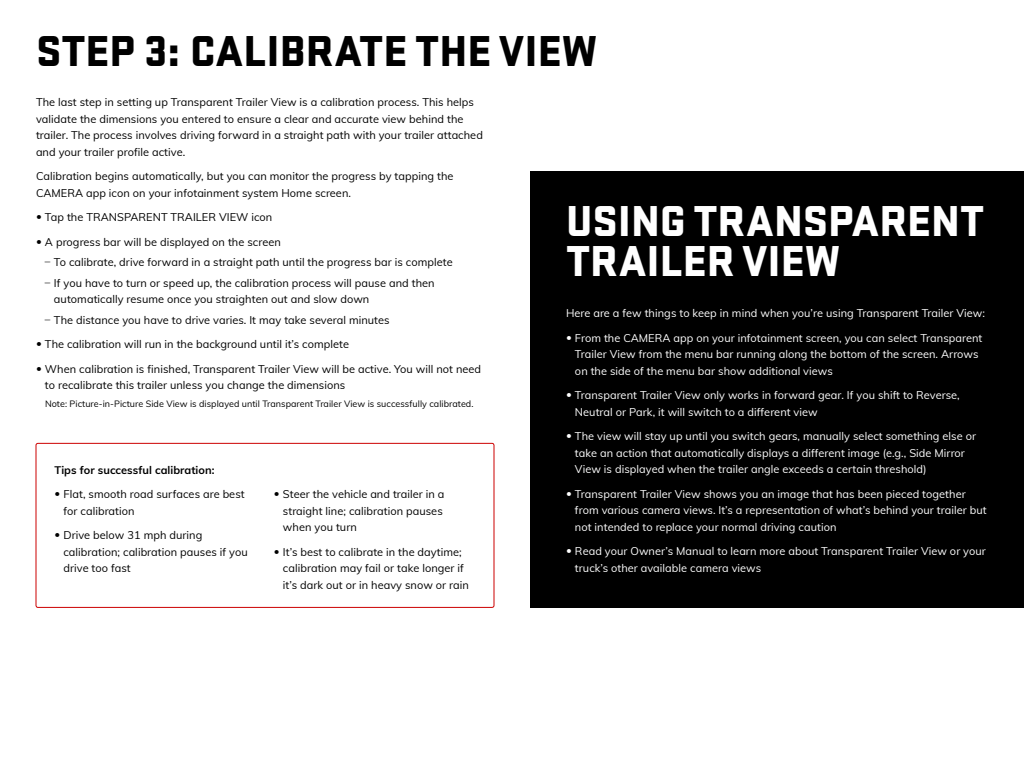
<style>
.page{position:relative;width:1024px;height:768px;background:#fff}
.page>*{position:absolute;margin:0;border:0;box-sizing:border-box;transform-origin:0 0}
.t1{font:900 45px/40px "Stratum GMC";color:#fff}
.t2{font:900 45px "Stratum GMC";color:#000}
.t3{font:11px/16.5px "Muli";letter-spacing:.005em;color:#000}
.t4{font:11px/16.5px "Muli";letter-spacing:.005em;color:#fff}
.t5{font:700 11px "Muli";letter-spacing:.005em;color:#000}
.t6{font:9px "Muli";letter-spacing:.005em;color:#000}
</style>
<div class="page">
<div style="left:530px;top:171px;width:494px;height:437px;background:#000"></div>
<div style="left:36px;top:443px;width:458px;height:165px;border:1px solid #c00;border-radius:2px"></div>
<h1 class="t2" style="left:36px;top:18px;width:563px">STEP 3: CALIBRATE THE VIEW</h1>
<p class="t3" style="left:36px;top:94px;width:448px">The last step in setting up Transparent Trailer View is a calibration process. This helps validate the dimensions you entered to ensure a clear and accurate view behind the trailer. The process involves driving forward in a straight path with your trailer attached and your trailer profile active.</p>
<p class="t3" style="left:36px;top:168px;width:419px">Calibration begins automatically, but you can monitor the progress by tapping the<br>CAMERA app icon on your infotainment system Home screen.</p>
<p class="t3" style="left:36px;top:209px;width:238px">• Tap the TRANSPARENT TRAILER VIEW icon</p>
<p class="t3" style="left:36px;top:233px;width:246px">• A progress bar will be displayed on the screen</p>
<p class="t3" style="left:45px;top:254px;width:409px">– To calibrate, drive forward in a straight path until the progress bar is complete</p>
<p class="t3" style="left:54px;top:274px;width:382px;text-indent:-9px">– If you have to turn or speed up, the calibration process will pause and then automatically resume once you straighten out and slow down</p>
<p class="t3" style="left:45px;top:311px;width:346px">– The distance you have to drive varies. It may take several minutes</p>
<p class="t3" style="left:36px;top:336px;width:315px">• The calibration will run in the background until it’s complete</p>
<p class="t3" style="left:45px;top:360px;width:438px;text-indent:-9px">• When calibration is finished, Transparent Trailer View will be active. You will not need to recalibrate this trailer unless you change the dimensions</p>
<p class="t6" style="left:45px;top:397px;width:430px">Note: Picture-in-Picture Side View is displayed until Transparent Trailer View is successfully calibrated.</p>
<h1 class="t1" style="left:566px;top:198px;width:420px">USING TRANSPARENT<br>TRAILER VIEW</h1>
<p class="t4" style="left:566px;top:305px;width:421px">Here are a few things to keep in mind when you’re using Transparent Trailer View:</p>
<p class="t4" style="left:575px;top:329px;width:409px;text-indent:-9px">• From the CAMERA app on your infotainment screen, you can select Transparent<br>Trailer View from the menu bar running along the bottom of the screen. Arrows on the side of the menu bar show additional views</p>
<p class="t4" style="left:575px;top:387px;width:386px;text-indent:-9px">• Transparent Trailer View only works in forward gear. If you shift to Reverse,<br>Neutral or Park, it will switch to a different view</p>
<p class="t4" style="left:575px;top:428px;width:403px;text-indent:-9px">• The view will stay up until you switch gears, manually select something else or take an action that automatically displays a different image (e.g., Side Mirror<br>View is displayed when the trailer angle exceeds a certain threshold)</p>
<p class="t4" style="left:575px;top:485px;width:413px;text-indent:-9px">• Transparent Trailer View shows you an image that has been pieced together from various camera views. It’s a representation of what’s behind your trailer but not intended to replace your normal driving caution</p>
<p class="t4" style="left:575px;top:543px;width:412px;text-indent:-9px">• Read your Owner’s Manual to learn more about Transparent Trailer View or your truck’s other available camera views</p>
<p class="t5" style="left:54px;top:462px;width:162px">Tips for successful calibration:</p>
<p class="t3" style="left:63px;top:486px;width:183px;text-indent:-9px">• Flat, smooth road surfaces are best for calibration</p>
<p class="t3" style="left:63px;top:527px;width:186px;text-indent:-9px">• Drive below 31 mph during calibration; calibration pauses if you drive too fast</p>
<p class="t3" style="left:283px;top:486px;width:163px;text-indent:-9px">• Steer the vehicle and trailer in a straight line; calibration pauses when you turn</p>
<p class="t3" style="left:283px;top:543px;width:187px;text-indent:-9px">• It’s best to calibrate in the daytime; calibration may fail or take longer if it’s dark out or in heavy snow or rain</p>
</div>
